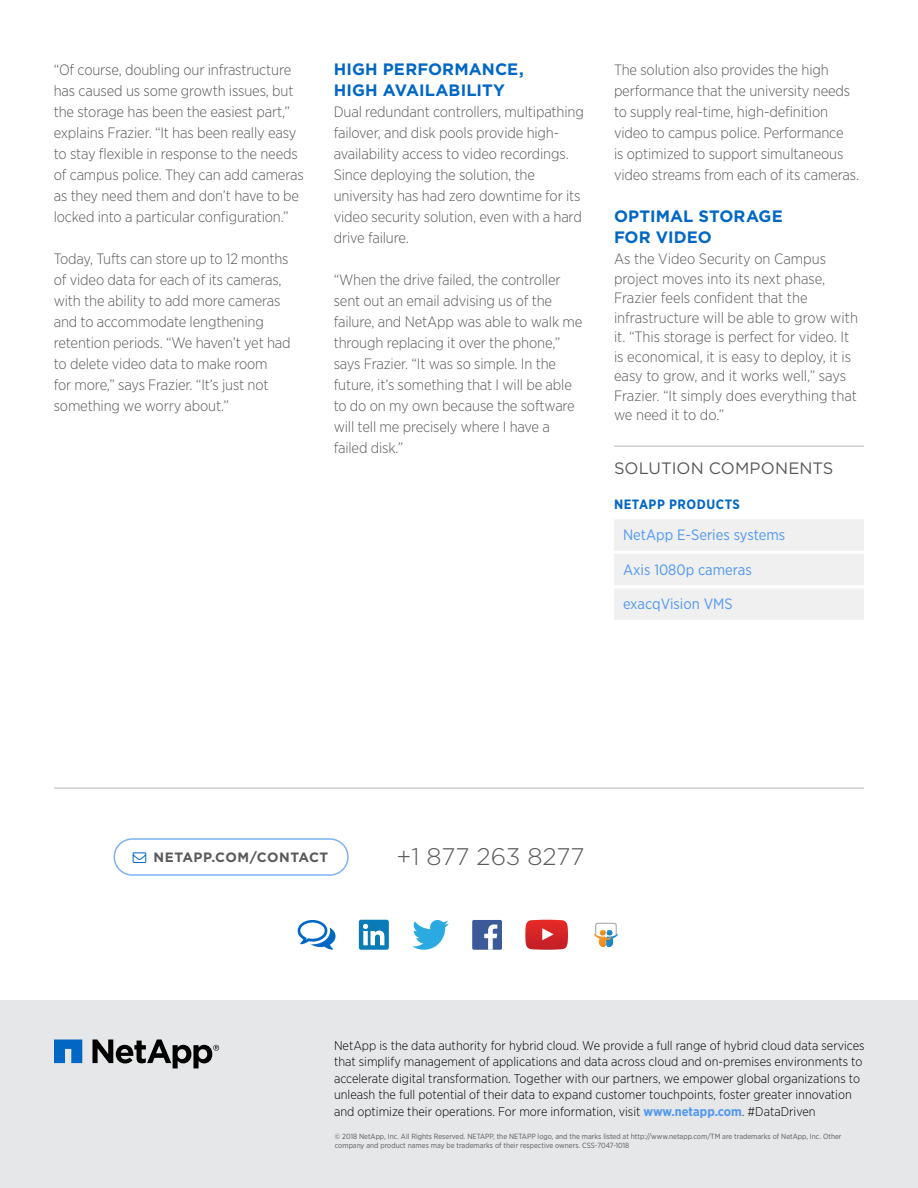
<style>
.page{position:relative;width:918px;height:1188px;background:#fff}
.page>*{position:absolute;margin:0;border:0;box-sizing:border-box;transform-origin:0 0}
.Phone_number{font:300 24px "Gotham";color:#58595b}
.Body_Head_L1{font:700 16.5px/21px "Gotham";letter-spacing:.01em;color:#0067c5}
.Solution_Head{font:16.5px "Gotham";letter-spacing:.005em;color:#58595b}
.Body{font:300 15px/21px "Gotham Narrow";letter-spacing:-.01em;color:#58595b}
.Body_Head_L2{font:300 15px/19.5px "Gotham Narrow";color:#58595b}
.Solution_Components{font:15px "Gotham Narrow";color:#5298f1}
.CTA_sm{font:700 13.5px "Gotham";letter-spacing:.04em;color:#58595b}
.Solution_Subhead{font:700 13.5px "Gotham Narrow";letter-spacing:.04em;color:#0067c5}
.About_NetApp{font:300 12.75px/16.5px "Gotham Narrow";color:#000}
.Copyright{font:7.5px/9px "Gotham Narrow";color:#58595b}
.s1{font-weight:700;color:#5298f1}
</style>
<div class="page">
<div style="left:0;top:1000px;width:918px;height:188px;background:#e6e7e8"></div>
<svg style="left:54px;top:1040px;width:28px;height:23px"></svg>
<svg style="left:92px;top:1040px;width:127px;height:28px"></svg>
<div style="left:114px;top:838px;width:235px;height:38px;border:2px solid #7db2f5;border-radius:18px"></div>
<hr style="left:54px;top:787px;width:810px;height:2px;background:#cccecf">
<div style="left:359px;top:920px;width:30px;height:30px;background:#097bb7;border-radius:2px"></div>
<svg style="left:363px;top:924px;width:21px;height:21px"></svg>
<svg style="left:412px;top:920px;width:37px;height:30px"></svg>
<div style="left:472px;top:920px;width:30px;height:30px;background:#3a5a99;border-radius:2px"></div>
<svg style="left:484px;top:924px;width:13px;height:26px"></svg>
<svg style="left:525px;top:920px;width:43px;height:30px"></svg>
<svg style="left:594px;top:923px;width:24px;height:24px"></svg>
<svg style="left:298px;top:920px;width:38px;height:30px"></svg>
<hr style="left:614px;top:446px;width:250px;height:1px;background:#cccecf">
<div style="left:614px;top:519px;width:250px;height:101px;background:#f0f0f0"></div>
<hr style="left:614px;top:551px;width:250px;height:3px;background:#fff">
<hr style="left:614px;top:585px;width:250px;height:3px;background:#fff">
<p class="Body" style="left:54px;top:59px;width:252px">“Of course, doubling our infrastructure has caused us some growth issues, but the storage has been the easiest part,” explains Frazier. “It has been really easy to stay flexible in response to the needs of campus police. They can add cameras as they need them and don’t have to be locked into a particular configuration.”</p>
<p class="Body" style="left:54px;top:248px;width:238px">Today, Tufts can store up to 12 months of video data for each of its cameras, with the ability to add more cameras and to accommodate lengthening retention periods. “We haven’t yet had to delete video data to make room<br>for more,” says Frazier. “It’s just not something we worry about.”</p>
<p class="Body_Head_L1" style="left:334px;top:59px;width:192px">HIGH PERFORMANCE,<br>HIGH AVAILABILITY</p>
<p class="Body" style="left:334px;top:101px;width:252px">Dual redundant controllers, multipathing failover, and disk pools provide high&shy;availability access to video recordings.<br>Since deploying the solution, the university has had zero downtime for its video security solution, even with a hard drive failure.</p>
<p class="Body" style="left:334px;top:269px;width:250px">“When the drive failed, the controller sent out an email advising us of the failure, and NetApp was able to walk me through replacing it over the phone,” says Frazier. “It was so simple. In the future, it’s something that I will be able to do on my own because the software will tell me precisely where I have a failed disk.”</p>
<p class="Body" style="left:614px;top:59px;width:247px">The solution also provides the high performance that the university needs to supply real-time, high-definition video to campus police. Performance<br>is optimized to support simultaneous video streams from each of its cameras.</p>
<p class="Body_Head_L1" style="left:614px;top:206px;width:170px">OPTIMAL STORAGE<br>FOR VIDEO</p>
<p class="Body_Head_L2" style="left:614px;top:249px;width:246px">As the Video Security on Campus project moves into its next phase, Frazier feels confident that the infrastructure will be able to grow with it. “This storage is perfect for video. It is economical, it is easy to deploy, it is easy to grow, and it works well,” says Frazier. “It simply does everything that we need it to do.”</p>
<p class="Solution_Head" style="left:614px;top:458px;width:221px">SOLUTION COMPONENTS</p>
<p class="Solution_Subhead" style="left:614px;top:495px;width:127px">NETAPP PRODUCTS</p>
<p class="Solution_Components" style="left:623px;top:526px;width:164px">NetApp E-Series systems</p>
<p class="Solution_Components" style="left:623px;top:560px;width:130px">Axis 1080p cameras</p>
<p class="Solution_Components" style="left:623px;top:595px;width:111px">exacqVision VMS</p>
<p class="CTA_sm" style="left:154px;top:849px;width:176px">NETAPP.COM/CONTACT</p>
<p class="Phone_number" style="left:397px;top:842px;width:189px">+1 877 263 8277</p>
<p class="About_NetApp" style="left:334px;top:1037px;width:532px">NetApp is the data authority for hybrid cloud. We provide a full range of hybrid cloud data services that simplify management of applications and data across cloud and on-premises environments to accelerate digital transformation. Together with our partners, we empower global organizations to unleash the full potential of their data to expand customer touchpoints, foster greater innovation and optimize their operations. For more information, visit <span class="s1">www.netapp.com</span>. #DataDriven</p>
<p class="Copyright" style="left:335px;top:1132px;width:508px">© 2018 NetApp, Inc. All Rights Reserved. NETAPP, the NETAPP logo, and the marks listed at http://www.netapp.com/TM are trademarks of NetApp, Inc. Other company and product names may be trademarks of their respective owners. CSS-7047-1018</p>
</div>
